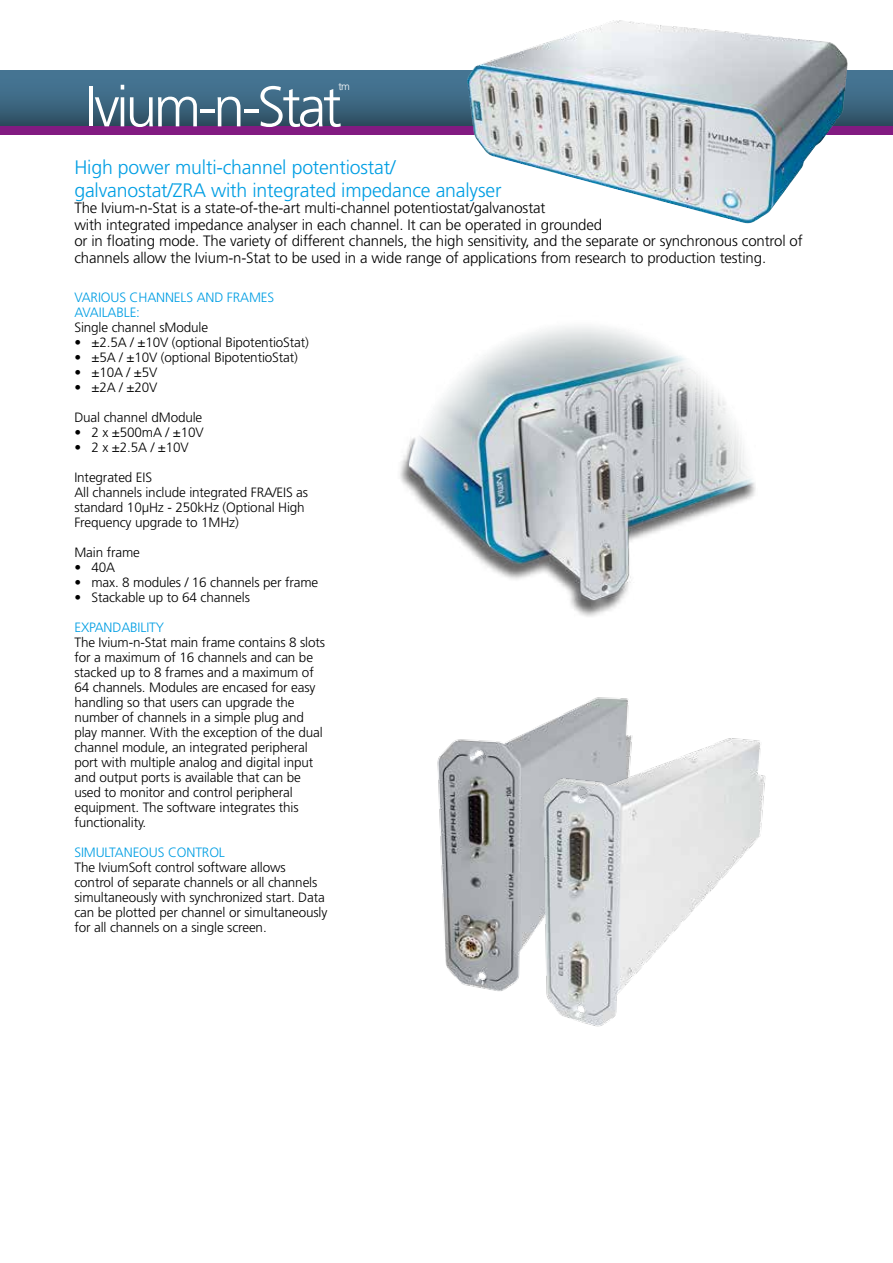
<style>
.page{position:relative;width:893px;height:1263px;background:#fff}
.page>*{position:absolute;margin:0;border:0;box-sizing:border-box;transform-origin:0 0}
.t1{font:300 57px "Frutiger LT Std";letter-spacing:-.06em;color:#fff}
.t2{font:300 19.5px/22.5px "Frutiger LT Std";letter-spacing:-.01em;color:#009ee3}
.t3{font:300 15px/16.5px "Frutiger LT Std";letter-spacing:-.01em;color:#000}
.t4{font:300 13.5px/15px "Frutiger LT Std";letter-spacing:-.01em;color:#000}
.t5{font:300 13.5px/15px "Frutiger LT Std";letter-spacing:-.01em;color:#009ee3}
.t6{font:300 10.5px "Frutiger LT Std";color:#fff}
</style>
<div class="page">
<img style="left:400px;top:326px;width:356px;height:291px">
<svg style="left:0;top:70px;width:893px;height:56px;background:#3c6680"></svg>
<div style="left:0;top:126px;width:893px;height:9px;background:#821b81"></div>
<img style="left:437px;top:697px;width:192px;height:294px">
<img style="left:518px;top:719px;width:248px;height:308px">
<img style="left:467px;top:20px;width:381px;height:204px">
<p class="t6" style="left:338px;top:81px;width:13px">tm</p>
<h1 class="t1" style="left:85px;top:74px;width:258px">Ivium-n-Stat</h1>
<h2 class="t2" style="left:74px;top:157px;width:429px">High power multi-channel potentiostat/ galvanostat/ZRA with integrated impedance analyser</h2>
<p class="t3" style="left:74px;top:200px;width:730px">The Ivium-n-Stat is a state-of-the-art multi-channel potentiostat/galvanostat<br>with integrated impedance analyser in each channel. It can be operated in grounded<br>or in floating mode. The variety of different channels, the high sensitivity, and the separate or synchronous control of channels allow the Ivium-n-Stat to be used in a wide range of applications from research to production testing.</p>
<p class="t5" style="left:74px;top:290px;width:201px">VARIOUS CHANNELS AND FRAMES<br>AVAILABLE:</p>
<p class="t4" style="left:74px;top:320px;width:135px">Single channel sModule</p>
<p class="t4" style="left:74px;top:335px;width:236px">• ±2.5A / ±10V (optional BipotentioStat)</p>
<p class="t4" style="left:74px;top:350px;width:225px">• ±5A / ±10V (optional BipotentioStat)</p>
<p class="t4" style="left:74px;top:365px;width:85px">• ±10A / ±5V</p>
<p class="t4" style="left:74px;top:380px;width:85px">• ±2A / ±20V</p>
<p class="t4" style="left:74px;top:410px;width:129px">Dual channel dModule</p>
<p class="t4" style="left:74px;top:425px;width:131px">• 2 x ±500mA / ±10V</p>
<p class="t4" style="left:74px;top:440px;width:116px">• 2 x ±2.5A / ±10V</p>
<p class="t4" style="left:74px;top:470px;width:235px">Integrated EIS<br>All channels include integrated FRA/EIS as standard 10µHz - 250kHz (Optional High<br>Frequency upgrade to 1MHz)</p>
<p class="t4" style="left:74px;top:545px;width:67px">Main frame</p>
<p class="t4" style="left:74px;top:560px;width:42px">• 40A</p>
<p class="t4" style="left:74px;top:575px;width:245px">• max. 8 modules / 16 channels per frame</p>
<p class="t4" style="left:74px;top:590px;width:177px">• Stackable up to 64 channels</p>
<p class="t5" style="left:74px;top:620px;width:91px">EXPANDABILITY</p>
<p class="t4" style="left:74px;top:635px;width:252px">The Ivium-n-Stat main frame contains 8 slots for a maximum of 16 channels and can be stacked up to 8 frames and a maximum of 64 channels. Modules are encased for easy handling so that users can upgrade the number of channels in a simple plug and play manner. With the exception of the dual channel module, an integrated peripheral port with multiple analog and digital input and output ports is available that can be used to monitor and control peripheral equipment. The software integrates this functionality.</p>
<p class="t5" style="left:74px;top:845px;width:152px">SIMULTANEOUS CONTROL</p>
<p class="t4" style="left:74px;top:860px;width:254px">The IviumSoft control software allows control of separate channels or all channels simultaneously with synchronized start. Data can be plotted per channel or simultaneously for all channels on a single screen.</p>
</div>
